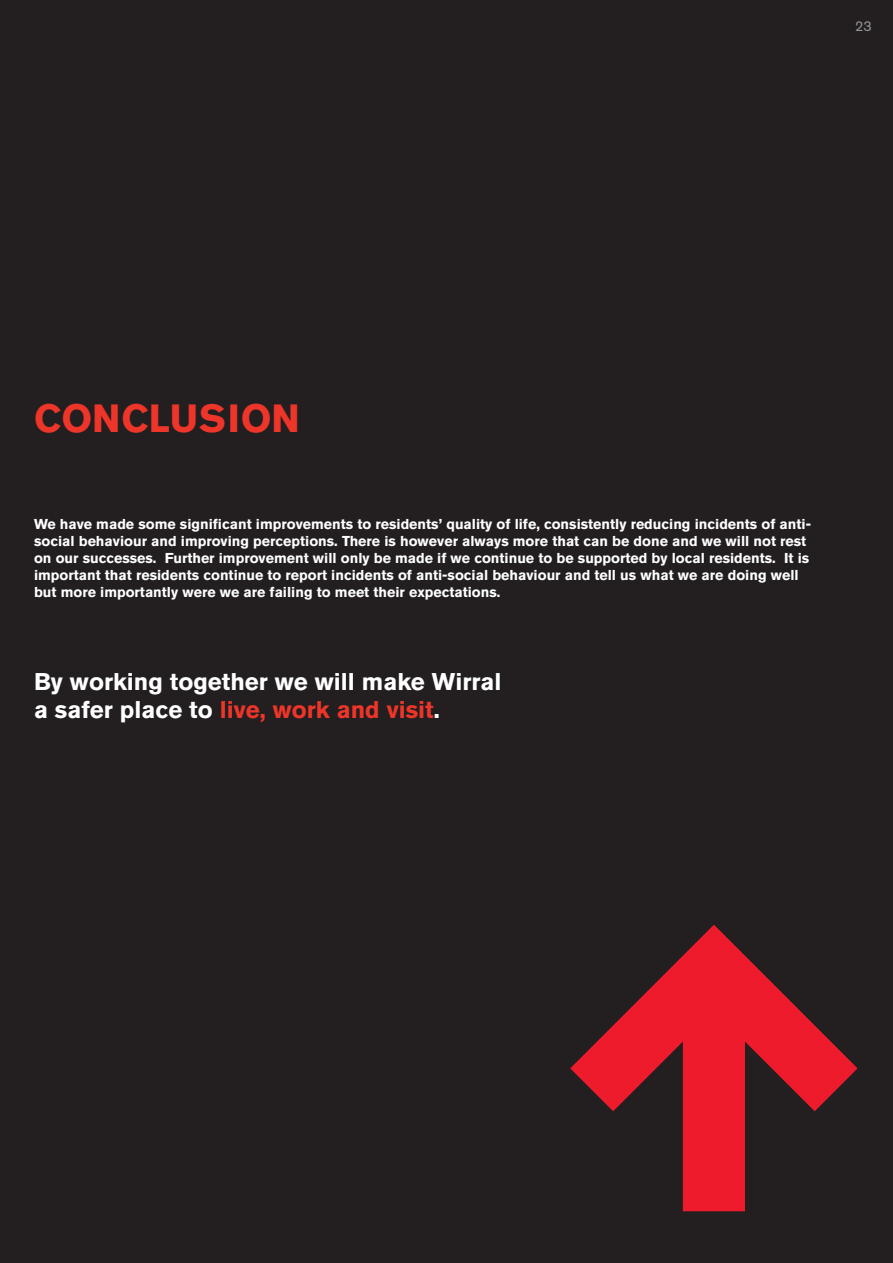
<style>
.page{position:relative;width:893px;height:1263px;background:#231f20}
.page>*{position:absolute;margin:0;border:0;box-sizing:border-box;transform-origin:0 0}
.t1{font:700 39px "Akzidenz Grotesk BE";color:#ee3529}
.t2{font:700 24px/28.8px "Akzidenz Grotesk BE";color:#fff}
.t3{font:700 14.25px/17.1px "Akzidenz Grotesk BE";color:#fff}
.t4{font:14.25px "Akzidenz Grotesk BE";color:#939598}
.s1{color:#ee3529}
</style>
<div class="page">
<svg style="left:570px;top:925px;width:287px;height:286px"></svg>
<p class="t4" style="left:855px;top:21px;width:18px">23</p>
<h1 class="t1" style="left:34px;top:402px;width:268px">CONCLUSION</h1>
<p class="t3" style="left:34px;top:516px;width:778px">We have made some significant improvements to residents’ quality of life, consistently reducing incidents of anti&shy;social behaviour and improving perceptions. There is however always more that can be done and we will not rest on our successes. Further improvement will only be made if we continue to be supported by local residents. It is important that residents continue to report incidents of anti-social behaviour and tell us what we are doing well but more importantly were we are failing to meet their expectations.</p>
<h2 class="t2" style="left:34px;top:668px;width:469px">By working together we will make Wirral a safer place to <span class="s1">live, work and visit</span>.</h2>
</div>
